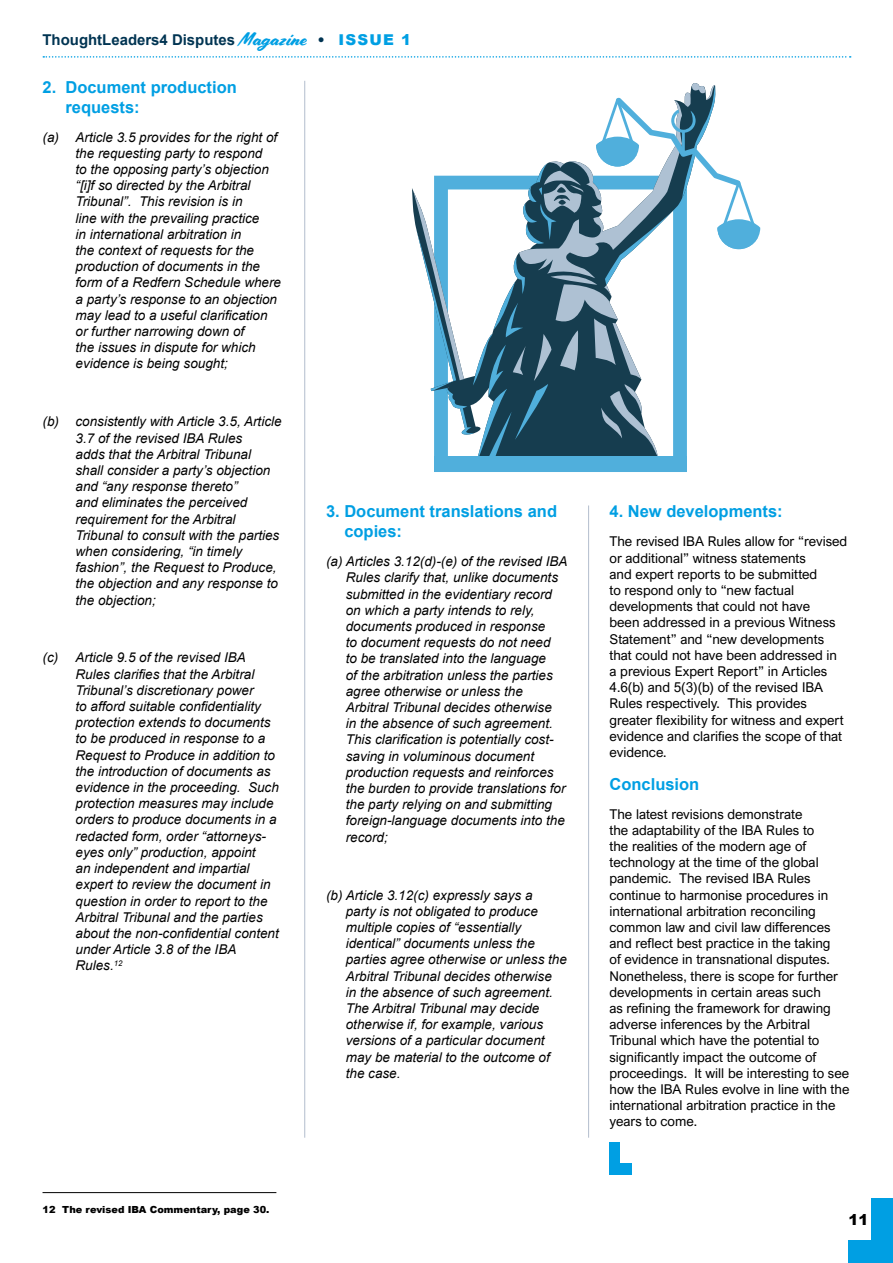
<style>
.page{position:relative;width:893px;height:1263px;background:#fff}
.page>*{position:absolute;margin:0;border:0;box-sizing:border-box;transform-origin:0 0}
.t1{font:700 16.5px/19.8px "Arial";color:#009fe3}
.t2{font:700 15px "Arial";color:#003452}
.t3{font:900 15px "Arial";color:#000}
.t4{font:italic 13.5px/16.2px "Arial";color:#000}
.t5{font:13.5px/16.2px "Arial Nova";color:#000}
.t6{font:900 9.75px "Arial";color:#000}
.s1{font-family:"Cortado";font-weight:400;font-size:18.6px;color:#009fe3}
.s2{font-weight:900}
.s3{font-weight:900;color:#009fe3}
</style>
<div class="page">
<svg style="left:43px;top:56px;width:808px;height:2px"></svg>
<div style="left:872px;top:1198px;width:21px;height:65px;background:#009fe3"></div>
<div style="left:848px;top:1241px;width:45px;height:22px;background:#009fe3"></div>
<hr style="left:43px;top:1192px;width:233px;height:1px;background:#000">
<div style="left:609px;top:1142px;width:11px;height:32px;background:#009fe3"></div>
<div style="left:609px;top:1163px;width:23px;height:11px;background:#009fe3"></div>
<hr style="left:304px;top:81px;width:1px;height:1057px;background:#b3bdcd">
<hr style="left:588px;top:505px;width:1px;height:633px;background:#b3bdcd">
<svg style="left:413px;top:83px;width:347px;height:381px"></svg>
<div style="left:434px;top:457px;width:252px;height:15px;background:#50afdc"></div>
<p class="t2" style="left:43px;top:29px;width:370px">ThoughtLeaders4 Disputes <span class="s1">Magazine</span> <span class="s2">•</span> <span class="s3">ISSUE 1</span></p>
<p class="t1" style="left:65px;top:78px;width:173px;text-indent:-23px">2. Document production requests:</p>
<p class="t4" style="left:76px;top:129px;width:207px;text-indent:-33px">(a) Article 3.5 provides for the right of the requesting party to respond<br>to the opposing party’s objection “[i]f so directed by the Arbitral<br>Tribunal”. This revision is in<br>line with the prevailing practice<br>in international arbitration in<br>the context of requests for the production of documents in the form of a Redfern Schedule where a party’s response to an objection may lead to a useful clarification or further narrowing down of<br>the issues in dispute for which evidence is being sought;</p>
<p class="t4" style="left:76px;top:414px;width:208px;text-indent:-33px">(b) consistently with Article 3.5, Article<br>3.7 of the revised IBA Rules<br>adds that the Arbitral Tribunal shall consider a party’s objection and “any response thereto”<br>and eliminates the perceived requirement for the Arbitral<br>Tribunal to consult with the parties when considering, “in timely fashion”, the Request to Produce, the objection and any response to the objection;</p>
<p class="t4" style="left:76px;top:650px;width:205px;text-indent:-33px">(c) Article 9.5 of the revised IBA<br>Rules clarifies that the Arbitral<br>Tribunal’s discretionary power<br>to afford suitable confidentiality protection extends to documents to be produced in response to a<br>Request to Produce in addition to the introduction of documents as evidence in the proceeding. Such protection measures may include orders to produce documents in a redacted form, order “attorneys&shy;eyes only” production, appoint<br>an independent and impartial expert to review the document in question in order to report to the<br>Arbitral Tribunal and the parties about the non-confidential content under Article 3.8 of the IBA<br>Rules.<sup>12</sup></p>
<p class="t1" style="left:344px;top:502px;width:214px;text-indent:-18px">3. Document translations and copies:</p>
<p class="t4" style="left:346px;top:554px;width:223px;text-indent:-20px">(a) Articles 3.12(d)-(e) of the revised IBA Rules clarify that, unlike documents submitted in the evidentiary record on which a party intends to rely, documents produced in response<br>to document requests do not need<br>to be translated into the language<br>of the arbitration unless the parties agree otherwise or unless the Arbitral Tribunal decides otherwise<br>in the absence of such agreement.<br>This clarification is potentially cost&shy;saving in voluminous document production requests and reinforces the burden to provide translations for the party relying on and submitting foreign-language documents into the record;</p>
<p class="t4" style="left:346px;top:887px;width:223px;text-indent:-20px">(b) Article 3.12(c) expressly says a<br>party is not obligated to produce multiple copies of “essentially identical” documents unless the parties agree otherwise or unless the<br>Arbitral Tribunal decides otherwise<br>in the absence of such agreement.<br>The Arbitral Tribunal may decide otherwise if, for example, various versions of a particular document may be material to the outcome of the case.</p>
<p class="t6" style="left:43px;top:1202px;width:228px">12 The revised IBA Commentary, page 30.</p>
<p class="t1" style="left:609px;top:502px;width:175px">4. New developments:</p>
<p class="t5" style="left:609px;top:533px;width:239px">The revised IBA Rules allow for “revised or additional” witness statements<br>and expert reports to be submitted<br>to respond only to “new factual developments that could not have<br>been addressed in a previous Witness Statement” and “new developments that could not have been addressed in a previous Expert Report” in Articles 4.6(b) and 5(3)(b) of the revised IBA Rules respectively. This provides greater flexibility for witness and expert evidence and clarifies the scope of that evidence.</p>
<p class="t1" style="left:609px;top:774px;width:91px">Conclusion</p>
<p class="t5" style="left:609px;top:806px;width:241px">The latest revisions demonstrate<br>the adaptability of the IBA Rules to<br>the realities of the modern age of technology at the time of the global pandemic. The revised IBA Rules continue to harmonise procedures in international arbitration reconciling common law and civil law differences and reflect best practice in the taking<br>of evidence in transnational disputes.<br>Nonetheless, there is scope for further developments in certain areas such<br>as refining the framework for drawing adverse inferences by the Arbitral Tribunal which have the potential to significantly impact the outcome of proceedings. It will be interesting to see how the IBA Rules evolve in line with the international arbitration practice in the years to come.</p>
<p class="t3" style="left:848px;top:1209px;width:22px">11</p>
</div>
